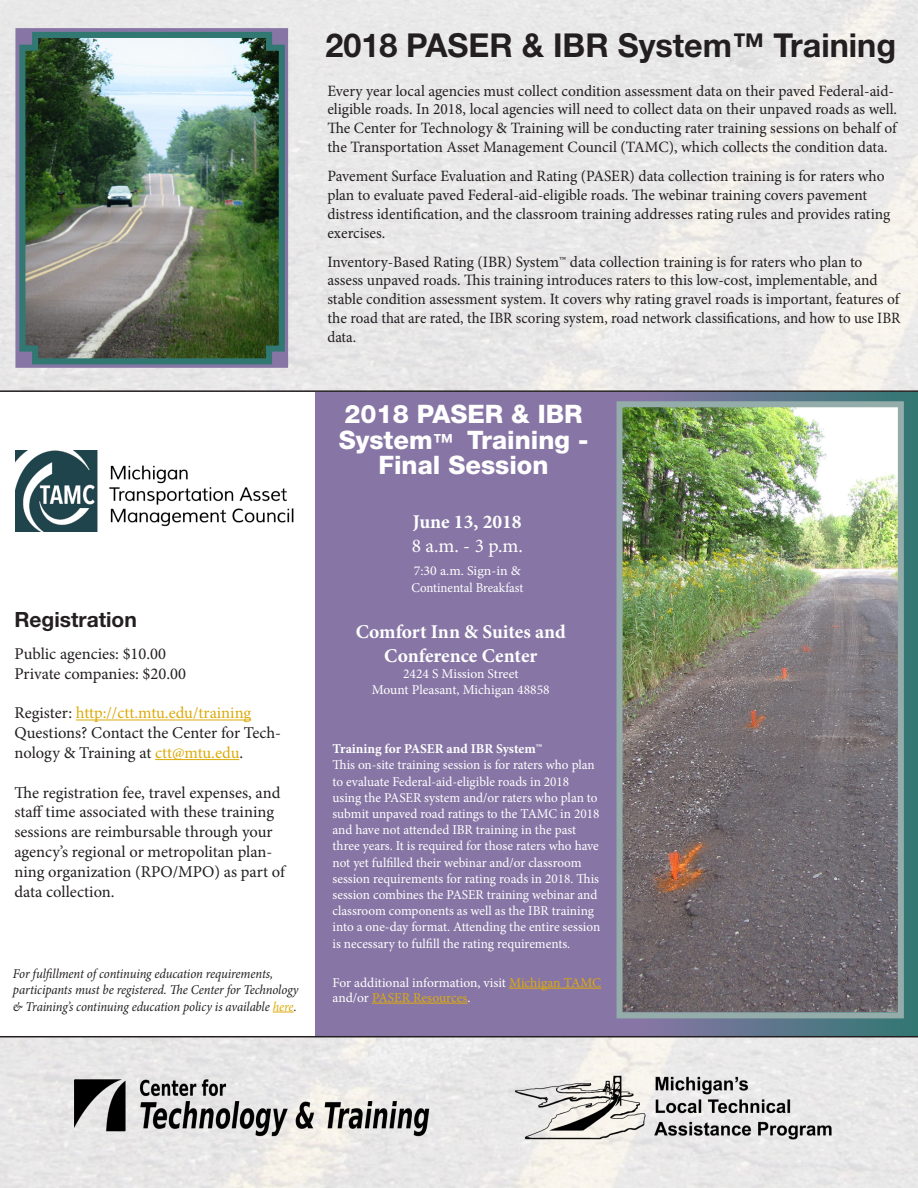
<style>
.page{position:relative;width:918px;height:1188px;background:#fff}
.page>*{position:absolute;margin:0;border:0;box-sizing:border-box;transform-origin:0 0}
.t1{font:700 33px "Helvetica Neue LT Std";color:#231f20}
.Heading{font:800 25.5px/25.5px "Helvetica Neue LT Std";color:#fff;text-align:center}
.t2{font:700 21px "Helvetica Neue LT Std";color:#231f20}
.Date_Location{font:700 19.5px/23.4px "Minion Pro";color:#fff;text-align:center}
.Purple_Body_Text{font:19.5px "Minion Pro";color:#fff}
.t3{font:16.5px/19.8px "Minion Pro";color:#231f20}
.t4{font:16.5px "Minion Pro";letter-spacing:-.005em;color:#dcaa0b}
.t5{font:15.75px/18.9px "Minion Pro";color:#231f20}
.Rater_Certification{font:13.5px/16.2px "Minion Pro";letter-spacing:-.005em;color:#fff}
.t6{font:italic 13.5px/16.2px "Minion Pro";letter-spacing:-.01em;color:#231f20;scale:.94 1}
.Purple_Body_Text-2{font:13.5px "Minion Pro";color:#fff}
.Paragraph_Style_1{font:700 13.5px "Minion Pro";letter-spacing:-.005em;color:#fff}
.Purple_Body_Text-3{font:13.5px "Minion Pro";color:#fff;scale:.95 1}
.s1{color:#231f20}
.s2{color:#dcaa0b}
.s3{font-weight:700;font-size:21px}
</style>
<div class="page">
<div style="left:315px;top:390px;width:603px;height:646px;background:#8776a5"></div>
<svg style="left:644px;top:392px;width:274px;height:644px;background:#46777e"></svg>
<hr style="left:509px;top:988px;width:92px;height:1px;background:#dcaa0b">
<hr style="left:372px;top:1003px;width:96px;height:1px;background:#dcaa0b">
<div style="left:0;top:0;width:918px;height:392px;background:#eae9e9"></div>
<svg style="left:273px;top:1012px;width:21px;height:1px"></svg>
<hr style="left:76px;top:720px;width:175px;height:1px;background:#dcaa0b">
<hr style="left:155px;top:759px;width:84px;height:1px;background:#dcaa0b">
<svg style="left:0;top:1037px;width:918px;height:151px;background:#e9e7e7"></svg>
<hr style="left:0;top:390px;width:918px;height:2px;background:#231f20">
<hr style="left:0;top:1036px;width:918px;height:1px;background:#231f20">
<img style="left:15px;top:450px;width:279px;height:81px">
<img style="left:75px;top:1078px;width:354px;height:59px">
<img style="left:515px;top:1076px;width:327px;height:64px">
<img style="left:16px;top:29px;width:272px;height:338px">
<img style="left:624px;top:408px;width:273px;height:603px">
<div style="left:617px;top:401px;width:287px;height:617px;border:6px solid #94adab"></div>
<p class="t2" style="left:14px;top:607px;width:124px">Registration</p>
<p class="t3" style="left:14px;top:644px;width:153px">Public agencies: $10.00</p>
<p class="t3" style="left:14px;top:664px;width:173px">Private companies: $20.00</p>
<p class="t4" style="left:14px;top:702px;width:238px"><span class="s1">Register:</span> http://ctt.mtu.edu/training</p>
<p class="t3" style="left:14px;top:723px;width:268px">Questions? Contact the Center for Tech&shy;nology &amp; Training at <span class="s2">ctt@mtu.edu</span>.</p>
<p class="t3" style="left:14px;top:782px;width:272px">The registration fee, travel expenses, and staff time associated with these training sessions are reimbursable through your agency’s regional or metropolitan plan&shy;ning organization (RPO/MPO) as part of data collection.</p>
<p class="t6" style="left:13px;top:966px;width:305px">For fulfillment of continuing education requirements, participants must be registered. The Center for Technology &amp; Training’s continuing education policy is available <span class="s2">here</span>.</p>
<p class="t1" style="left:325px;top:25px;width:572px">2018 PASER &amp; IBR System™ Training</p>
<p class="t5" style="left:327px;top:81px;width:571px">Every year local agencies must collect condition assessment data on their paved Federal-aid&shy;eligible roads. In 2018, local agencies will need to collect data on their unpaved roads as well.<br>The Center for Technology &amp; Training will be conducting rater training sessions on behalf of the Transportation Asset Management Council (TAMC), which collects the condition data.</p>
<p class="t5" style="left:327px;top:167px;width:564px">Pavement Surface Evaluation and Rating (PASER) data collection training is for raters who plan to evaluate paved Federal-aid-eligible roads. The webinar training covers pavement distress identification, and the classroom training addresses rating rules and provides rating exercises.</p>
<p class="t5" style="left:327px;top:252px;width:575px">Inventory-Based Rating (IBR) System™ data collection training is for raters who plan to assess unpaved roads. This training introduces raters to this low-cost, implementable, and stable condition assessment system. It covers why rating gravel roads is important, features of the road that are rated, the IBR scoring system, road network classifications, and how to use IBR data.</p>
<p class="Heading" style="left:339px;top:401px;width:251px">2018 PASER &amp; IBR<br>System<span class="s3">™</span> Training -<br>Final Session</p>
<p class="Date_Location" style="left:413px;top:510px;width:110px">June 13, 2018</p>
<p class="Purple_Body_Text" style="left:412px;top:532px;width:113px">8 a.m. - 3 p.m.</p>
<p class="Purple_Body_Text-2" style="left:414px;top:562px;width:109px">7:30 a.m. Sign-in &amp;</p>
<p class="Purple_Body_Text-3" style="left:411px;top:578px;width:119px">Continental Breakfast</p>
<p class="Date_Location" style="left:356px;top:620px;width:212px">Comfort Inn &amp; Suites and<br>Conference Center</p>
<p class="Purple_Body_Text-2" style="left:403px;top:665px;width:117px">2424 S Mission Street</p>
<p class="Purple_Body_Text-2" style="left:372px;top:681px;width:179px">Mount Pleasant, Michigan 48858</p>
<p class="Paragraph_Style_1" style="left:333px;top:739px;width:211px">Training for PASER and IBR System™</p>
<p class="Rater_Certification" style="left:333px;top:757px;width:269px">This on-site training session is for raters who plan to evaluate Federal-aid-eligible roads in 2018 using the PASER system and/or raters who plan to submit unpaved road ratings to the TAMC in 2018 and have not attended IBR training in the past three years. It is required for those raters who have not yet fulfilled their webinar and/or classroom session requirements for rating roads in 2018. This session combines the PASER training webinar and classroom components as well as the IBR training into a one-day format. Attending the entire session is necessary to fulfill the rating requirements.</p>
<p class="Rater_Certification" style="left:333px;top:975px;width:270px;line-height:15px">For additional information, visit <span class="s2">Michigan TAMC </span>and/or <span class="s2">PASER Resources</span>.</p>
</div>
